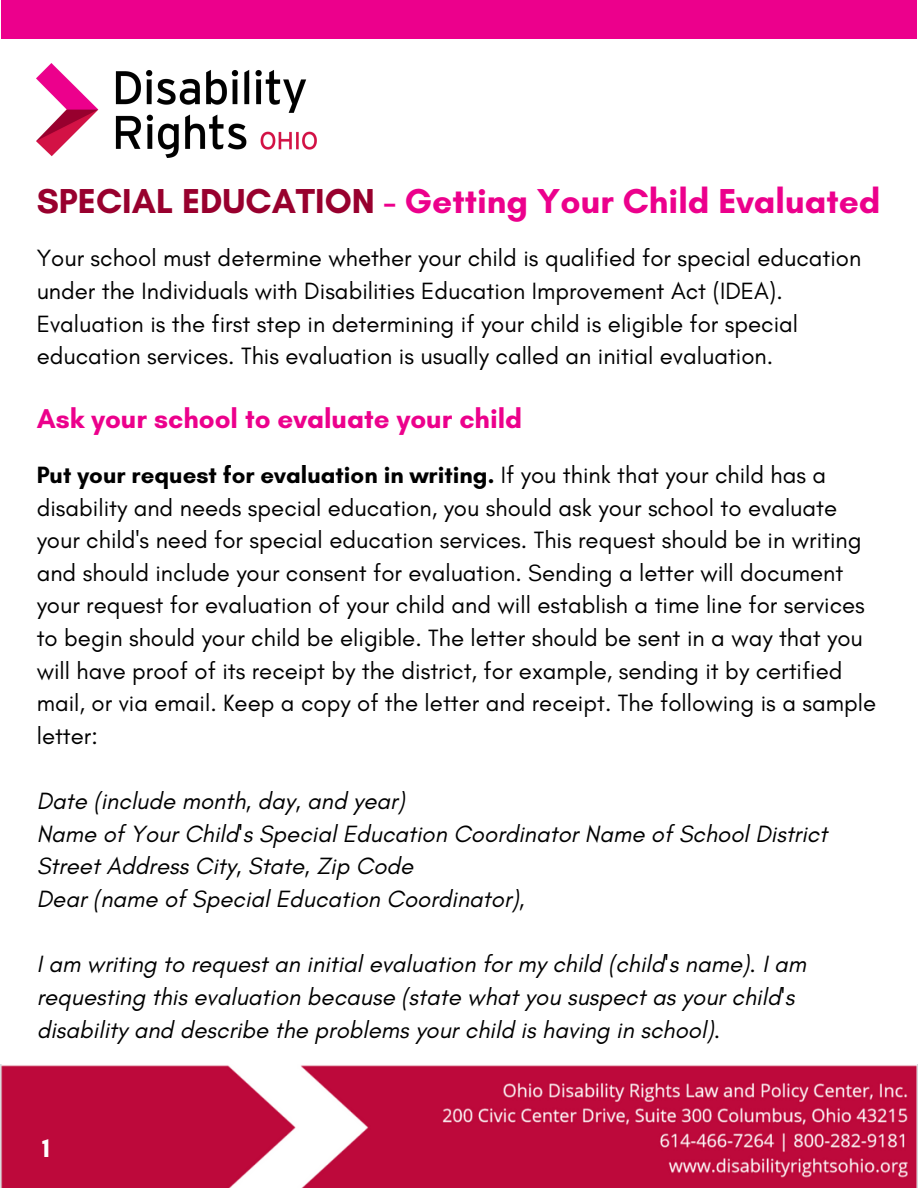
<style>
.page{position:relative;width:918px;height:1188px;background:#fff}
.page>*{position:absolute;margin:0;border:0;box-sizing:border-box;transform-origin:0 0}
.t1{font:700 35.25px "Glacial Indifference";color:#ec008c}
.t2{font:700 27.75px "Glacial Indifference";color:#ec008c}
.t3{font:700 26.25px "Glacial Indifference";color:#fff}
.t4{font:24px/32.7px "Glacial Indifference";color:#000}
.t5{font:italic 24px/32.7px "Glacial Indifference";color:#000}
.s1{color:#98002e}
.s2{font-weight:700}
</style>
<div class="page">
<div style="left:1px;top:0;width:916px;height:39px;background:#ec008c"></div>
<img style="left:0;top:1065px;width:918px;height:123px">
<img style="left:37px;top:63px;width:280px;height:95px">
<h1 class="t1" style="left:37px;top:180px;width:845px"><span class="s1">SPECIAL EDUCATION</span> - Getting Your Child Evaluated</h1>
<p class="t4" style="left:37px;top:242px;width:826px">Your school must determine whether your child is qualified for special education under the Individuals with Disabilities Education Improvement Act (IDEA).<br>Evaluation is the first step in determining if your child is eligible for special education services. This evaluation is usually called an initial evaluation.</p>
<p class="t2" style="left:37px;top:401px;width:487px">Ask your school to evaluate your child</p>
<p class="t4" style="left:37px;top:458px;width:841px"><span class="s2">Put your request for evaluation in writing.</span> If you think that your child has a disability and needs special education, you should ask your school to evaluate your child's need for special education services. This request should be in writing and should include your consent for evaluation. Sending a letter will document your request for evaluation of your child and will establish a time line for services to begin should your child be eligible. The letter should be sent in a way that you will have proof of its receipt by the district, for example, sending it by certified mail, or via email. Keep a copy of the letter and receipt. The following is a sample letter:</p>
<p class="t5" style="left:37px;top:784px;width:792px">Date (include month, day, and year)<br>Name of Your Child's Special Education Coordinator Name of School District Street Address City, State, Zip Code<br>Dear (name of Special Education Coordinator),</p>
<p class="t5" style="left:37px;top:948px;width:771px">I am writing to request an initial evaluation for my child (child's name). I am requesting this evaluation because (state what you suspect as your child's disability and describe the problems your child is having in school).</p>
<p class="t3" style="left:42px;top:1132px;width:9px">1</p>
</div>
